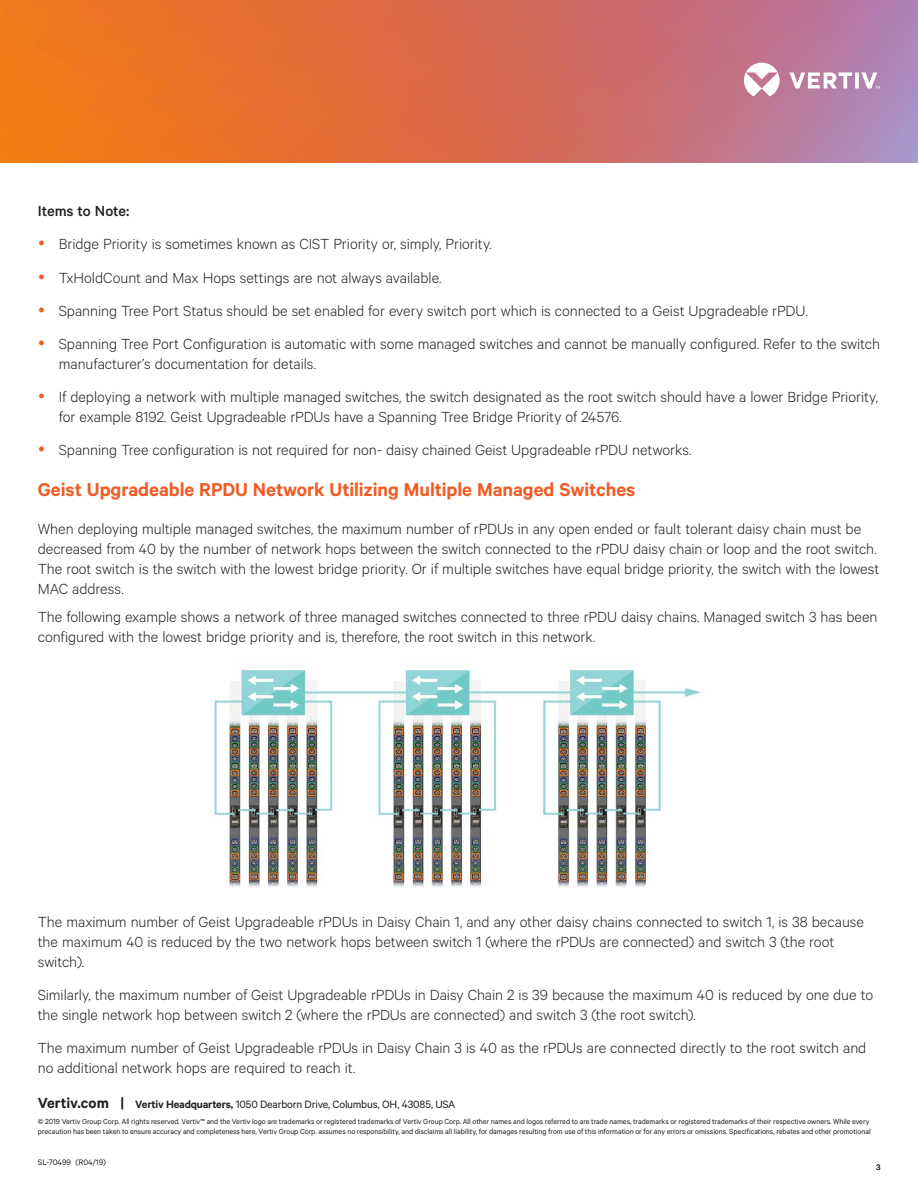
<style>
.page{position:relative;width:918px;height:1188px;background:#fff}
.page>*{position:absolute;margin:0;border:0;box-sizing:border-box;transform-origin:0 0}
.t1{font:600 21px "Calibre";color:#f15b24}
.t2{font:300 16.5px/19.8px "Calibre";color:#231f20}
.t3{font:500 16.5px "Calibre";letter-spacing:-.005em;color:#231f20}
.t4{font:12px "Calibre";letter-spacing:-.015em;color:#231f20}
.t5{font:9px "Calibre";color:#231f20}
.t6{font:8.25px/9.8px "Calibre";letter-spacing:-.01em;color:#231f20}
.s1{font-weight:600;font-size:16.5px}
.s2{font-weight:600}
</style>
<div class="page">
<svg style="left:0;top:0;width:918px;height:162px;background:#d77153"></svg>
<svg style="left:744px;top:63px;width:136px;height:33px"></svg>
<img style="left:211px;top:669px;width:490px;height:218px">
<p class="t3" style="left:38px;top:201px;width:93px">Items to Note:</p>
<p class="t2" style="left:59px;top:227px;width:823px;line-height:33.3px">Bridge Priority is sometimes known as CIST Priority or, simply, Priority.<br>TxHoldCount and Max Hops settings are not always available.<br>Spanning Tree Port Status should be set enabled for every switch port which is connected to a Geist Upgradeable rPDU.<br>Spanning Tree Port Configuration is automatic with some managed switches and cannot be manually configured. Refer to the switch</p>
<p class="t2" style="left:59px;top:346px;width:821px;line-height:33.3px">manufacturer’s documentation for details.<br>If deploying a network with multiple managed switches, the switch designated as the root switch should have a lower Bridge Priority,</p>
<p class="t2" style="left:59px;top:400px;width:634px;line-height:33.3px">for example 8192. Geist Upgradeable rPDUs have a Spanning Tree Bridge Priority of 24576.<br>Spanning Tree configuration is not required for non- daisy chained Geist Upgradeable rPDU networks.</p>
<p class="t1" style="left:38px;top:477px;width:599px">Geist Upgradeable RPDU Network Utilizing Multiple Managed Switches</p>
<p class="t2" style="left:38px;top:518px;width:843px">When deploying multiple managed switches, the maximum number of rPDUs in any open ended or fault tolerant daisy chain must be decreased from 40 by the number of network hops between the switch connected to the rPDU daisy chain or loop and the root switch.<br>The root switch is the switch with the lowest bridge priority. Or if multiple switches have equal bridge priority, the switch with the lowest MAC address.</p>
<p class="t2" style="left:38px;top:607px;width:841px">The following example shows a network of three managed switches connected to three rPDU daisy chains. Managed switch 3 has been configured with the lowest bridge priority and is, therefore, the root switch in this network.</p>
<p class="t2" style="left:38px;top:911px;width:828px">The maximum number of Geist Upgradeable rPDUs in Daisy Chain 1, and any other daisy chains connected to switch 1, is 38 because the maximum 40 is reduced by the two network hops between switch 1 (where the rPDUs are connected) and switch 3 (the root switch).</p>
<p class="t2" style="left:38px;top:984px;width:837px">Similarly, the maximum number of Geist Upgradeable rPDUs in Daisy Chain 2 is 39 because the maximum 40 is reduced by one due to the single network hop between switch 2 (where the rPDUs are connected) and switch 3 (the root switch).</p>
<p class="t2" style="left:38px;top:1037px;width:830px">The maximum number of Geist Upgradeable rPDUs in Daisy Chain 3 is 40 as the rPDUs are connected directly to the root switch and no additional network hops are required to reach it.</p>
<p class="t4" style="left:38px;top:1097px;width:419px"><span class="s1">Vertiv.com |</span> <span class="s2">Vertiv Headquarters,</span> 1050 Dearborn Drive, Columbus, OH, 43085, USA</p>
<p class="t6" style="left:38px;top:1116px;width:834px">© 2019 Vertiv Group Corp. All rights reserved. Vertiv™ and the Vertiv logo are trademarks or registered trademarks of Vertiv Group Corp. All other names and logos referred to are trade names, trademarks or registered trademarks of their respective owners. While every precaution has been taken to ensure accuracy and completeness here, Vertiv Group Corp. assumes no responsibility, and disclaims all liability, for damages resulting from use of this information or for any errors or omissions. Specifications, rebates and other promotional</p>
<p class="t5" style="left:38px;top:1157px;width:70px">SL-70499 (R04/19)</p>
<p class="t5" style="left:876px;top:1162px;width:6px">3</p>
</div>
